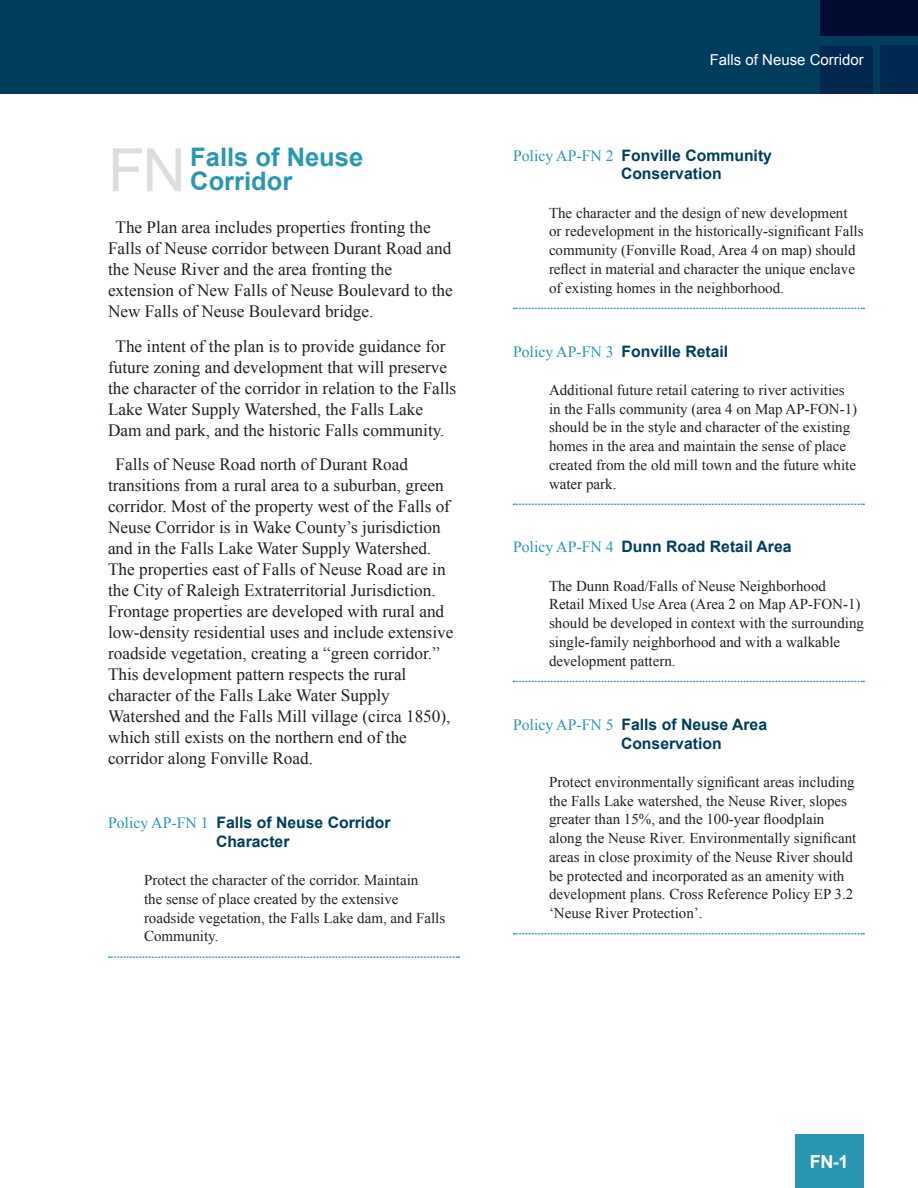
<style>
.page{position:relative;width:918px;height:1188px;background:#fff}
.page>*{position:absolute;margin:0;border:0;box-sizing:border-box;transform-origin:0 0}
.t1{font:60px "Arial";color:#dcdddf}
.t2{font:700 25.5px "Arial";color:#2a97b2}
.t3{font:700 18px "Arial";color:#fff}
.CONTENT{font:17.25px/21px "Times New Roman";color:#231f20}
.t4{font:700 15.75px/18.9px "Arial";color:#003d5c}
.text_policy{font:15px/18.8px "Times New Roman";color:#231f20}
.TOC_TITLE{font:15px "Arial";color:#fff}
.s1{font-family:"Times New Roman";font-weight:400;color:#2a97b2}
</style>
<div class="page">
<div style="left:0;top:0;width:918px;height:94px;background:#003d5c"></div>
<div style="left:820px;top:0;width:98px;height:36px;background:#000d33"></div>
<div style="left:880px;top:45px;width:38px;height:49px;background:#002851"></div>
<div style="left:821px;top:46px;width:52px;height:48px;background:#002851"></div>
<div style="left:796px;top:1134px;width:68px;height:54px;background:#2a97b2"></div>
<svg style="left:109px;top:956px;width:350px;height:2px"></svg>
<svg style="left:514px;top:308px;width:350px;height:1px"></svg>
<svg style="left:514px;top:504px;width:350px;height:1px"></svg>
<svg style="left:514px;top:681px;width:350px;height:1px"></svg>
<svg style="left:514px;top:933px;width:350px;height:2px"></svg>
<p class="t1" style="left:108px;top:131px;width:79px">FN</p>
<p class="t2" style="left:190px;top:140px;width:174px">Falls of Neuse</p>
<p class="t2" style="left:190px;top:164px;width:104px">Corridor</p>
<p class="CONTENT" style="left:108px;top:217px;width:346px;text-indent:8px">The Plan area includes properties fronting the Falls of Neuse corridor between Durant Road and the Neuse River and the area fronting the extension of New Falls of Neuse Boulevard to the New Falls of Neuse Boulevard bridge.</p>
<p class="CONTENT" style="left:108px;top:335px;width:350px;text-indent:8px">The intent of the plan is to provide guidance for future zoning and development that will preserve the character of the corridor in relation to the Falls Lake Water Supply Watershed, the Falls Lake Dam and park, and the historic Falls community.</p>
<p class="CONTENT" style="left:108px;top:454px;width:347px;text-indent:8px">Falls of Neuse Road north of Durant Road transitions from a rural area to a suburban, green corridor. Most of the property west of the Falls of Neuse Corridor is in Wake County’s jurisdiction and in the Falls Lake Water Supply Watershed.<br>The properties east of Falls of Neuse Road are in the City of Raleigh Extraterritorial Jurisdiction.<br>Frontage properties are developed with rural and low-density residential uses and include extensive roadside vegetation, creating a “green corridor.” This development pattern respects the rural character of the Falls Lake Water Supply Watershed and the Falls Mill village (circa 1850), which still exists on the northern end of the corridor along Fonville Road.</p>
<p class="t4" style="left:108px;top:814px;width:284px;text-align:center"><span class="s1">Policy AP-FN 1</span> Falls of Neuse Corridor<br>Character</p>
<p class="text_policy" style="left:144px;top:871px;width:303px">Protect the character of the corridor. Maintain<br>the sense of place created by the extensive roadside vegetation, the Falls Lake dam, and Falls Community.</p>
<p class="TOC_TITLE" style="left:710px;top:50px;width:156px">Falls of Neuse Corridor</p>
<p class="t4" style="left:621px;top:146px;width:153px;text-indent:-108px"><span class="s1">Policy AP-FN 2</span> Fonville Community<br>Conservation</p>
<p class="text_policy" style="left:549px;top:203px;width:316px">The character and the design of new development or redevelopment in the historically-significant Falls community (Fonville Road, Area 4 on map) should reflect in material and character the unique enclave of existing homes in the neighborhood.</p>
<p class="t4" style="left:513px;top:342px;width:217px"><span class="s1">Policy AP-FN 3</span> Fonville Retail</p>
<p class="text_policy" style="left:549px;top:380px;width:310px">Additional future retail catering to river activities in the Falls community (area 4 on Map AP-FON-1) should be in the style and character of the existing homes in the area and maintain the sense of place created from the old mill town and the future white water park.</p>
<p class="t4" style="left:513px;top:538px;width:280px"><span class="s1">Policy AP-FN 4</span> Dunn Road Retail Area</p>
<p class="text_policy" style="left:549px;top:576px;width:317px">The Dunn Road/Falls of Neuse Neighborhood Retail Mixed Use Area (Area 2 on Map AP-FON-1) should be developed in context with the surrounding single-family neighborhood and with a walkable development pattern.</p>
<p class="t4" style="left:621px;top:715px;width:148px;text-indent:-108px"><span class="s1">Policy AP-FN 5</span> Falls of Neuse Area<br>Conservation</p>
<p class="text_policy" style="left:549px;top:772px;width:309px">Protect environmentally significant areas including the Falls Lake watershed, the Neuse River, slopes greater than 15%, and the 100-year floodplain along the Neuse River. Environmentally significant areas in close proximity of the Neuse River should be protected and incorporated as an amenity with development plans. Cross Reference Policy EP 3.2 ‘Neuse River Protection’.</p>
<p class="t3" style="left:810px;top:1149px;width:40px">FN-1</p>
</div>
